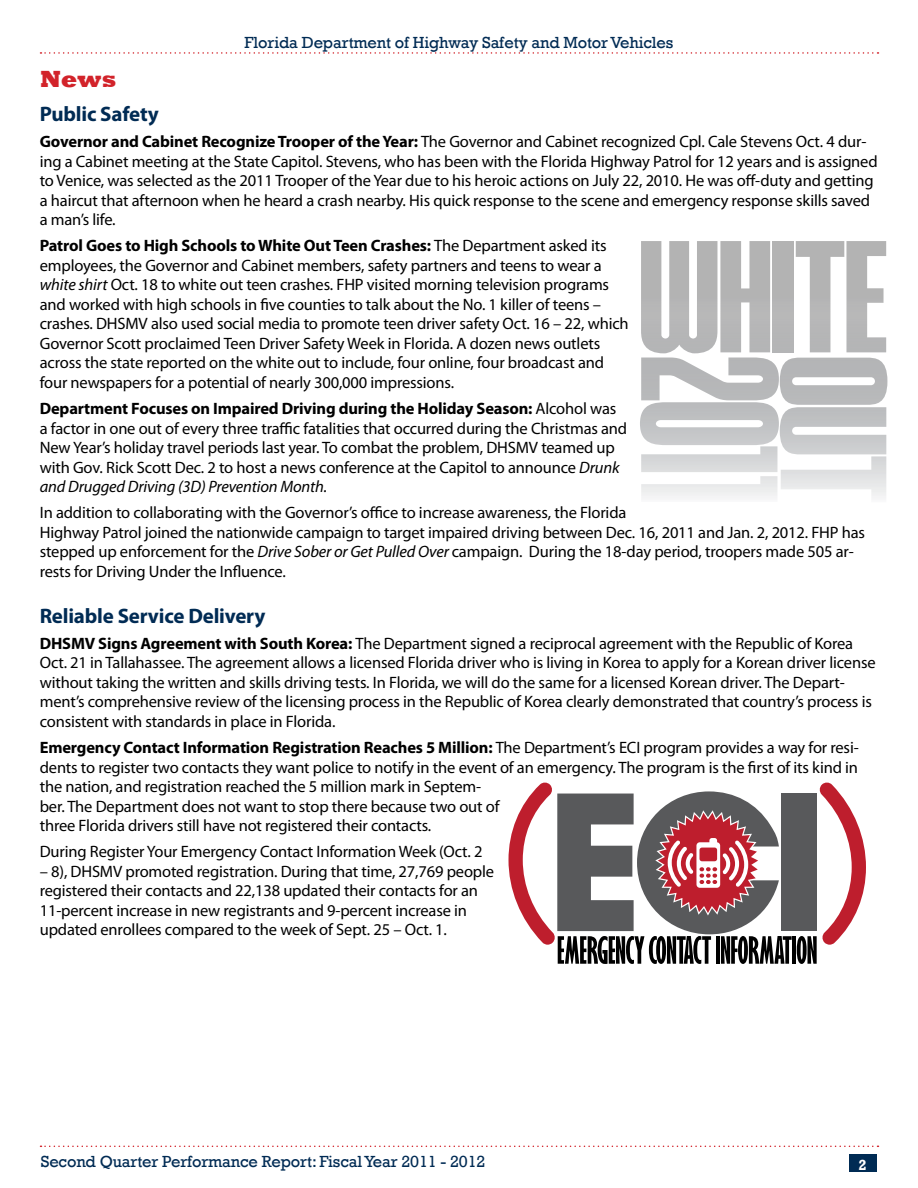
<style>
.page{position:relative;width:918px;height:1188px;background:#fff}
.page>*{position:absolute;margin:0;border:0;box-sizing:border-box;transform-origin:0 0}
.t1{font:800 24px "Rockwell";color:#d2232a}
.t2{font:700 21px "Myriad Pro";letter-spacing:-.01em;color:#002b54}
.t3{font:16.5px/19.5px "Myriad Pro";letter-spacing:-.01em;color:#000}
.t4{font:16.5px "Rockwell";letter-spacing:-.01em;color:#002b54}
.t5{font:700 15px "Rockwell";color:#fff}
.s1{font-weight:700}
.s2{font-style:italic}
</style>
<div class="page">
<div style="left:849px;top:1154px;width:28px;height:17px;background:#002b54"></div>
<svg style="left:40px;top:1146px;width:839px;height:1px"></svg>
<svg style="left:40px;top:52px;width:839px;height:2px"></svg>
<svg style="left:640px;top:241px;width:247px;height:257px"></svg>
<svg style="left:509px;top:783px;width:357px;height:181px"></svg>
<p class="t4" style="left:245px;top:33px;width:430px">Florida Department of Highway Safety and Motor Vehicles</p>
<h1 class="t1" style="left:40px;top:65px;width:78px">News</h1>
<p class="t2" style="left:40px;top:100px;width:120px">Public Safety</p>
<p class="t3" style="left:40px;top:131px;width:839px"><span class="s1">Governor and Cabinet Recognize Trooper of the Year:</span> The Governor and Cabinet recognized Cpl. Cale Stevens Oct. 4 dur&shy;ing a Cabinet meeting at the State Capitol. Stevens, who has been with the Florida Highway Patrol for 12 years and is assigned to Venice, was selected as the 2011 Trooper of the Year due to his heroic actions on July 22, 2010. He was off-duty and getting a haircut that afternoon when he heard a crash nearby. His quick response to the scene and emergency response skills saved a man’s life.</p>
<p class="t3" style="left:40px;top:236px;width:591px"><span class="s1">Patrol Goes to High Schools to White Out Teen Crashes:</span> The Department asked its employees, the Governor and Cabinet members, safety partners and teens to wear a <span class="s2">white shirt</span> Oct. 18 to white out teen crashes. FHP visited morning television programs and worked with high schools in five counties to talk about the No. 1 killer of teens – crashes. DHSMV also used social media to promote teen driver safety Oct. 16 – 22, which Governor Scott proclaimed Teen Driver Safety Week in Florida. A dozen news outlets across the state reported on the white out to include, four online, four broadcast and four newspapers for a potential of nearly 300,000 impressions.</p>
<p class="t3" style="left:40px;top:398px;width:589px"><span class="s1">Department Focuses on Impaired Driving during the Holiday Season:</span> Alcohol was a factor in one out of every three traffic fatalities that occurred during the Christmas and New Year’s holiday travel periods last year. To combat the problem, DHSMV teamed up with Gov. Rick Scott Dec. 2 to host a news conference at the Capitol to announce <span class="s2">Drunk and Drugged Driving (3D) Prevention Month.</span></p>
<p class="t3" style="left:40px;top:503px;width:827px">In addition to collaborating with the Governor’s office to increase awareness, the Florida<br>Highway Patrol joined the nationwide campaign to target impaired driving between Dec. 16, 2011 and Jan. 2, 2012. FHP has stepped up enforcement for the <span class="s2">Drive Sober or Get Pulled Over</span> campaign. During the 18-day period, troopers made 505 ar&shy;rests for Driving Under the Influence.</p>
<p class="t2" style="left:40px;top:602px;width:227px">Reliable Service Delivery</p>
<p class="t3" style="left:40px;top:633px;width:837px"><span class="s1">DHSMV Signs Agreement with South Korea:</span> The Department signed a reciprocal agreement with the Republic of Korea Oct. 21 in Tallahassee. The agreement allows a licensed Florida driver who is living in Korea to apply for a Korean driver license without taking the written and skills driving tests. In Florida, we will do the same for a licensed Korean driver. The Depart&shy;ment’s comprehensive review of the licensing process in the Republic of Korea clearly demonstrated that country’s process is consistent with standards in place in Florida.</p>
<p class="t3" style="left:40px;top:737px;width:821px"><span class="s1">Emergency Contact Information Registration Reaches 5 Million:</span> The Department’s ECI program provides a way for resi&shy;dents to register two contacts they want police to notify in the event of an emergency. The program is the first of its kind in the nation, and registration reached the 5 million mark in Septem-<br>ber. The Department does not want to stop there because two out of<br>three Florida drivers still have not registered their contacts.</p>
<p class="t3" style="left:40px;top:842px;width:444px">During Register Your Emergency Contact Information Week (Oct. 2</p>
<p class="t3" style="left:40px;top:861px;width:456px">– 8), DHSMV promoted registration. During that time, 27,769 people registered their contacts and 22,138 updated their contacts for an 11-percent increase in new registrants and 9-percent increase in updated enrollees compared to the week of Sept. 25 – Oct. 1.</p>
<p class="t4" style="left:41px;top:1152px;width:446px">Second Quarter Performance Report: Fiscal Year 2011 - 2012</p>
<p class="t5" style="left:859px;top:1155px;width:10px">2</p>
</div>
